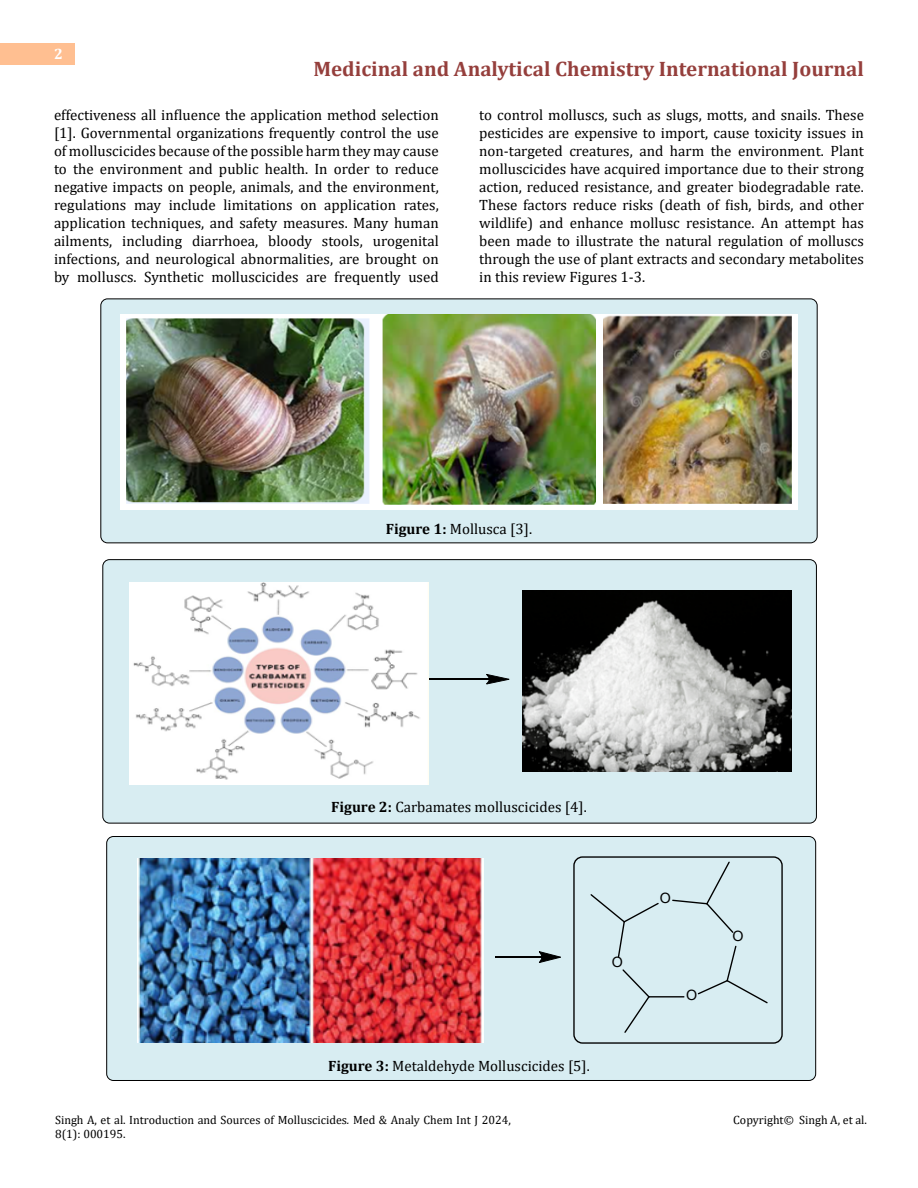
<style>
.page{position:relative;width:918px;height:1188px;background:#fff}
.page>*{position:absolute;margin:0;border:0;box-sizing:border-box;transform-origin:0 0}
.t1{font:700 21px "Cambria";color:#953f3c}
.t2{font:15px/18px "Cambria";color:#000;text-align:justify}
.t3{font:700 15px "Cambria";color:#fff}
.t4{font:14.25px "Arial";color:#000}
.t5{font:12px/14.4px "Cambria";color:#000}
.s1{font-weight:700}
.s2{font-style:italic}
</style>
<div class="page">
<div style="left:0;top:43px;width:75px;height:21px;background:#ffbf91"></div>
<div style="left:101px;top:299px;width:716px;height:244px;background:#d8edf2;border-radius:7px"></div>
<div style="left:100px;top:298px;width:718px;height:245px;border:1px solid #000;border-radius:7px"></div>
<div style="left:103px;top:560px;width:713px;height:263px;background:#d8edf2;border-radius:7px"></div>
<div style="left:102px;top:559px;width:715px;height:265px;border:1px solid #000;border-radius:7px"></div>
<div style="left:107px;top:837px;width:709px;height:243px;background:#d8edf2;border-radius:7px"></div>
<div style="left:106px;top:836px;width:710px;height:245px;border:1px solid #000;border-radius:7px"></div>
<img style="left:121px;top:315px;width:676px;height:194px">
<hr style="left:363px;top:679px;width:127px;height:1px;background:#000">
<svg style="left:486px;top:674px;width:23px;height:10px"></svg>
<img style="left:130px;top:583px;width:299px;height:201px">
<img style="left:522px;top:590px;width:269px;height:181px">
<hr style="left:495px;top:956px;width:47px;height:2px;background:#000">
<svg style="left:539px;top:951px;width:22px;height:12px"></svg>
<svg style="left:672px;top:861px;width:62px;height:72px"></svg>
<hr style="left:649px;top:996px;width:35px;height:1px;background:#000">
<svg style="left:590px;top:894px;width:69px;height:64px"></svg>
<svg style="left:622px;top:969px;width:29px;height:64px"></svg>
<svg style="left:697px;top:945px;width:71px;height:59px"></svg>
<img style="left:137px;top:859px;width:346px;height:183px">
<div style="left:573px;top:856px;width:210px;height:188px;border:1px solid #000;border-radius:9px"></div>
<p class="t3" style="left:54px;top:44px;width:10px">2</p>
<h1 class="t1" style="left:313px;top:54px;width:552px">Medicinal and Analytical Chemistry International Journal</h1>
<p class="t2" style="left:54px;top:105px;width:386px">effectiveness all influence the application method selection [1]. Governmental organizations frequently control the use of molluscicides because of the possible harm they may cause to the environment and public health. In order to reduce negative impacts on people, animals, and the environment, regulations may include limitations on application rates, application techniques, and safety measures. Many human ailments, including diarrhoea, bloody stools, urogenital infections, and neurological abnormalities, are brought on by molluscs. Synthetic molluscicides are frequently used</p>
<p class="t2" style="left:479px;top:105px;width:386px">to control molluscs, such as slugs, motts, and snails. These pesticides are expensive to import, cause toxicity issues in non-targeted creatures, and harm the environment. Plant molluscicides have acquired importance due to their strong action, reduced resistance, and greater biodegradable rate.<br>These factors reduce risks (death of fish, birds, and other wildlife) and enhance mollusc resistance. An attempt has been made to illustrate the natural regulation of molluscs through the use of plant extracts and secondary metabolites in this review Figures 1-3.</p>
<p class="t2" style="left:386px;top:520px;width:148px"><span class="s1">Figure 1:</span> Mollusca [3].</p>
<p class="t2" style="left:331px;top:798px;width:257px"><span class="s1">Figure 2:</span> Carbamates molluscicides [4].</p>
<p class="t4" style="left:612px;top:953px;width:13px">O</p>
<p class="t2" style="left:328px;top:1057px;width:263px"><span class="s1">Figure 3:</span> Metaldehyde Molluscicides [5].</p>
<p class="t4" style="left:660px;top:888px;width:13px">O</p>
<p class="t4" style="left:686px;top:985px;width:13px">O</p>
<p class="t4" style="left:732px;top:927px;width:13px">O</p>
<p class="t5" style="left:55px;top:1112px;width:457px">Singh A, et al. Introduction and Sources of Molluscicides<span class="s2">.</span> Med &amp; Analy Chem Int J 2024,<br>8(1): 000195.</p>
<p class="t5" style="left:733px;top:1112px;width:135px">Copyright© Singh A, et al.</p>
</div>
